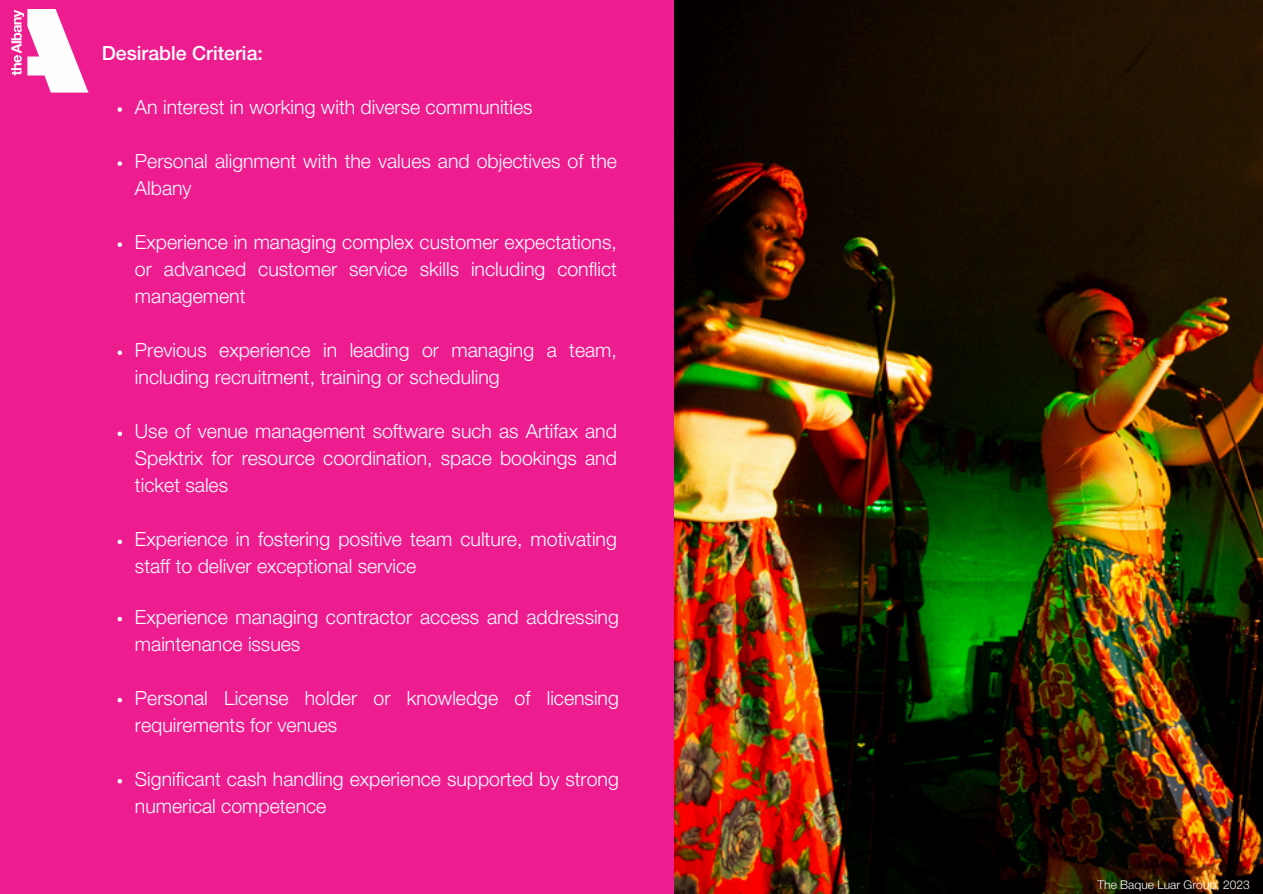
<style>
.page{position:relative;width:1263px;height:894px;background:#fff}
.page>*{position:absolute;margin:0;border:0;box-sizing:border-box;transform-origin:0 0}
.t1{font:300 19.5px/27px "Helvetica Neue LT Std";color:#fff}
.t2{font:500 19.5px "Helvetica Neue LT Std";color:#fff}
.t3{font:300 12px "Helvetica Neue LT Std";color:#fff}
</style>
<div class="page">
<div style="left:0;top:0;width:1263px;height:893px;background:#ed1d8f"></div>
<img style="left:674px;top:0;width:589px;height:893px">
<svg style="left:118px;top:107px;width:4px;height:5px"></svg>
<svg style="left:118px;top:161px;width:4px;height:5px"></svg>
<svg style="left:118px;top:242px;width:4px;height:5px"></svg>
<svg style="left:118px;top:350px;width:4px;height:5px"></svg>
<svg style="left:118px;top:431px;width:4px;height:5px"></svg>
<svg style="left:118px;top:539px;width:4px;height:5px"></svg>
<svg style="left:118px;top:616px;width:4px;height:5px"></svg>
<svg style="left:118px;top:697px;width:4px;height:5px"></svg>
<svg style="left:118px;top:779px;width:4px;height:4px"></svg>
<img style="left:11px;top:9px;width:78px;height:84px">
<h1 class="t2" style="left:102px;top:46px;width:163px">Desirable Criteria:</h1>
<p class="t1" style="left:135px;top:96px;width:399px">An interest in working with diverse communities</p>
<p class="t1" style="left:135px;top:150px;width:483px">Personal alignment with the values and objectives of the<br>Albany</p>
<p class="t1" style="left:135px;top:231px;width:483px;text-align:justify">Experience in managing complex customer expectations, or advanced customer service skills including conflict management</p>
<p class="t1" style="left:135px;top:339px;width:483px">Previous experience in leading or managing a team, including recruitment, training or scheduling</p>
<p class="t1" style="left:135px;top:420px;width:483px;text-align:justify">Use of venue management software such as Artifax and Spektrix for resource coordination, space bookings and ticket sales</p>
<p class="t1" style="left:135px;top:528px;width:483px">Experience in fostering positive team culture, motivating staff to deliver exceptional service</p>
<p class="t1" style="left:135px;top:605px;width:485px">Experience managing contractor access and addressing maintenance issues</p>
<p class="t1" style="left:135px;top:686px;width:485px">Personal License holder or knowledge of licensing requirements for venues</p>
<p class="t1" style="left:135px;top:767px;width:485px">Significant cash handling experience supported by strong numerical competence</p>
<p class="t3" style="left:1098px;top:880px;width:154px">The Baque Luar Group, 2023</p>
</div>
